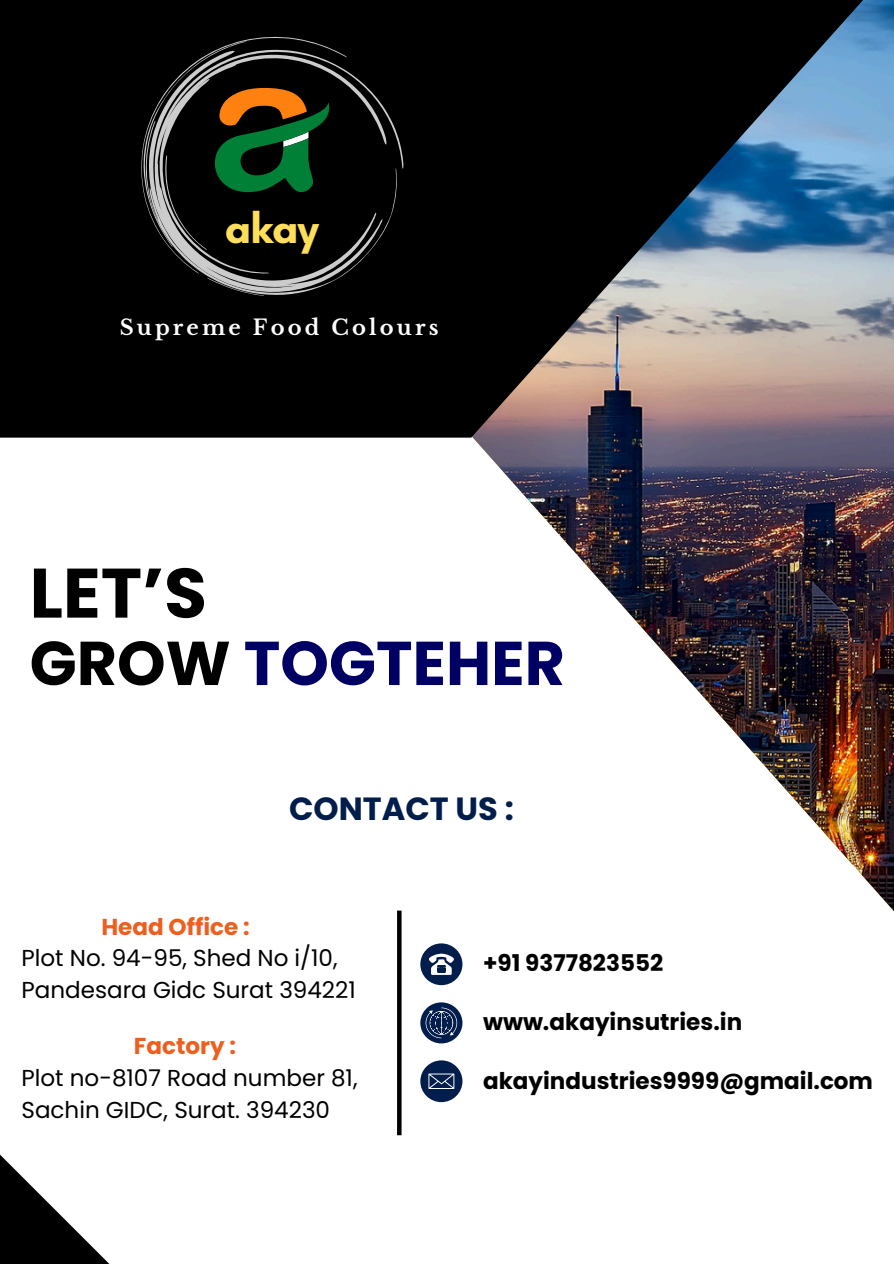
<style>
.page{position:relative;width:894px;height:1264px;background:#fff}
.page>*{position:absolute;margin:0;border:0;box-sizing:border-box;transform-origin:0 0}
.t1{font:700 69.9px "Poppins";color:#000}
.t2{font:700 61.8px "Poppins";color:#000064}
.t3{font:700 42.9px "Glacial Indifference";color:#ffde59}
.t4{font:700 32.1px "Poppins";color:#011d4b}
.t5{font:23.1px "Poppins";color:#000}
.t6{font:700 23.1px "Poppins";color:#000}
.t7{font:700 23.1px "Poppins";color:#ed5f1e}
.t8{font:700 21.15px "Libre Baskerville";letter-spacing:.15em;color:#fff}
.s1{color:#000}
</style>
<div class="page">
<img style="left:68px;top:437px;width:825px;height:531px">
<svg style="left:0;top:0;width:893px;height:437px;background:#2b2f34"></svg>
<svg style="left:420px;top:943px;width:42px;height:42px"></svg>
<svg style="left:420px;top:1002px;width:42px;height:41px"></svg>
<svg style="left:0;top:1154px;width:109px;height:109px"></svg>
<svg style="left:420px;top:1060px;width:42px;height:41px"></svg>
<svg style="left:397px;top:910px;width:4px;height:225px"></svg>
<svg style="left:397px;top:50px;width:6px;height:245px"></svg>
<svg style="left:141px;top:36px;width:206px;height:238px"></svg>
<svg style="left:143px;top:41px;width:254px;height:255px;background:#1e231b"></svg>
<p class="t3" style="left:225px;top:202px;width:96px">akay</p>
<h6 class="t8" style="left:120px;top:314px;width:320px">Supreme Food Colours</h6>
<p class="t1" style="left:30px;top:544px;width:179px">LET’S</p>
<p class="t2" style="left:30px;top:620px;width:536px"><span class="s1">GROW</span> TOGTEHER</p>
<h6 class="t4" style="left:289px;top:786px;width:226px">CONTACT US :</h6>
<h2 class="t7" style="left:101px;top:910px;width:150px">Head Office :</h2>
<p class="t5" style="left:22px;top:941px;width:317px">Plot No. 94-95, Shed No i/10,</p>
<p class="t5" style="left:22px;top:973px;width:335px">Pandesara Gidc Surat 394221</p>
<p class="t7" style="left:134px;top:1030px;width:104px">Factory :</p>
<p class="t5" style="left:22px;top:1061px;width:337px">Plot no-8107 Road number 81,</p>
<h5 class="t5" style="left:22px;top:1093px;width:310px">Sachin GIDC, Surat. 394230</h5>
<h3 class="t6" style="left:483px;top:946px;width:181px">+91 9377823552</h3>
<h4 class="t6" style="left:483px;top:1005px;width:260px">www.akayinsutries.in</h4>
<h1 class="t6" style="left:483px;top:1064px;width:391px">akayindustries9999@gmail.com</h1>
</div>
